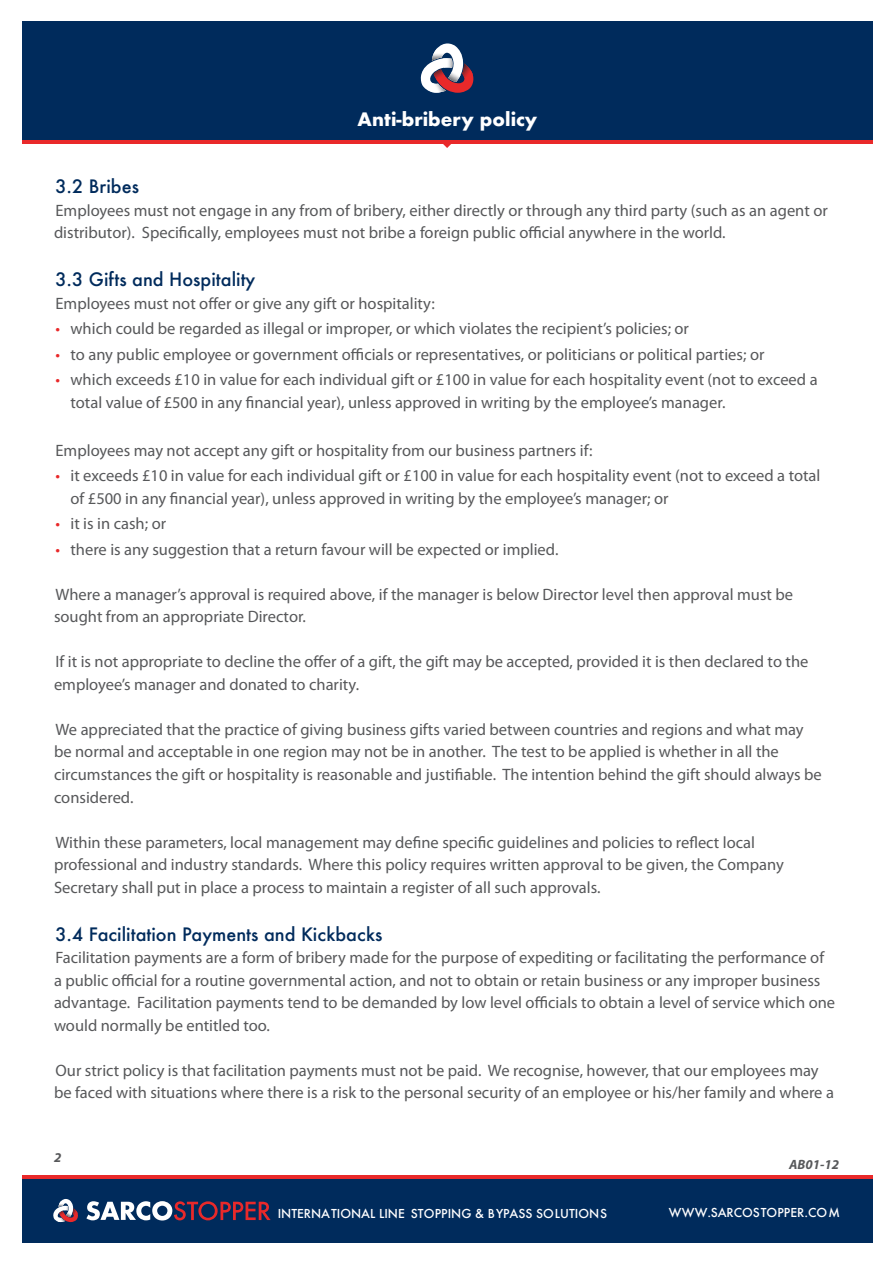
<style>
.page{position:relative;width:893px;height:1263px;background:#fff}
.page>*{position:absolute;margin:0;border:0;box-sizing:border-box;transform-origin:0 0}
.t1{font:500 18px "Futura";color:#002b5c}
.t2{font:700 18px "Futura";color:#fff}
.t3{font:16.5px/22.5px "Myriad Pro";color:#57585a}
.t4{font:italic 700 13.5px "Myriad Pro";color:#57585a}
.t5{font:500 12px "Futura";color:#fff}
.s1{color:#e9292a}
</style>
<div class="page">
<div style="left:22px;top:22px;width:850px;height:118px;background:#002b5c"></div>
<div style="left:22px;top:1179px;width:850px;height:63px;background:#002b5c"></div>
<svg style="left:420px;top:43px;width:54px;height:50px"></svg>
<img style="left:430px;top:83px;width:16px;height:10px">
<hr style="left:22px;top:140px;width:850px;height:3px;background:#e9292a">
<hr style="left:22px;top:1176px;width:850px;height:3px;background:#e9292a">
<svg style="left:441px;top:143px;width:12px;height:5px"></svg>
<svg style="left:86px;top:1201px;width:185px;height:19px"></svg>
<svg style="left:53px;top:1199px;width:25px;height:23px"></svg>
<p class="t2" style="left:357px;top:106px;width:181px">Anti-bribery policy</p>
<p class="t1" style="left:55px;top:174px;width:85px">3.2 Bribes</p>
<p class="t3" style="left:54px;top:199px;width:775px">Employees must not engage in any from of bribery, either directly or through any third party (such as an agent or distributor). Specifically, employees must not bribe a foreign public official anywhere in the world.</p>
<p class="t1" style="left:56px;top:267px;width:201px">3.3 Gifts and Hospitality</p>
<p class="t3" style="left:56px;top:292px;width:381px">Employees must not offer or give any gift or hospitality:</p>
<p class="t3" style="left:56px;top:317px;width:635px"><span class="s1">•</span> which could be regarded as illegal or improper, or which violates the recipient’s policies; or</p>
<p class="t3" style="left:56px;top:343px;width:710px"><span class="s1">•</span> to any public employee or government officials or representatives, or politicians or political parties; or</p>
<p class="t3" style="left:70px;top:368px;width:749px;text-indent:-15px"><span class="s1">•</span> which exceeds £10 in value for each individual gift or £100 in value for each hospitality event (not to exceed a total value of £500 in any financial year), unless approved in writing by the employee’s manager.</p>
<p class="t3" style="left:56px;top:439px;width:538px">Employees may not accept any gift or hospitality from our business partners if:</p>
<p class="t3" style="left:70px;top:464px;width:751px;text-indent:-15px"><span class="s1">•</span> it exceeds £10 in value for each individual gift or £100 in value for each hospitality event (not to exceed a total of £500 in any financial year), unless approved in writing by the employee’s manager; or</p>
<p class="t3" style="left:56px;top:512px;width:112px"><span class="s1">•</span> it is in cash; or</p>
<p class="t3" style="left:56px;top:538px;width:504px"><span class="s1">•</span> there is any suggestion that a return favour will be expected or implied.</p>
<p class="t3" style="left:54px;top:583px;width:741px">Where a manager’s approval is required above, if the manager is below Director level then approval must be sought from an appropriate Director.</p>
<p class="t3" style="left:54px;top:650px;width:756px">If it is not appropriate to decline the offer of a gift, the gift may be accepted, provided it is then declared to the employee’s manager and donated to charity.</p>
<p class="t3" style="left:54px;top:718px;width:769px">We appreciated that the practice of giving business gifts varied between countries and regions and what may be normal and acceptable in one region may not be in another. The test to be applied is whether in all the circumstances the gift or hospitality is reasonable and justifiable. The intention behind the gift should always be considered.</p>
<p class="t3" style="left:54px;top:830px;width:731px">Within these parameters, local management may define specific guidelines and policies to reflect local professional and industry standards. Where this policy requires written approval to be given, the Company<br>Secretary shall put in place a process to maintain a register of all such approvals.</p>
<p class="t1" style="left:56px;top:921px;width:328px">3.4 Facilitation Payments and Kickbacks</p>
<p class="t3" style="left:54px;top:946px;width:783px">Facilitation payments are a form of bribery made for the purpose of expediting or facilitating the performance of<br>a public official for a routine governmental action, and not to obtain or retain business or any improper business advantage. Facilitation payments tend to be demanded by low level officials to obtain a level of service which one would normally be entitled too.</p>
<p class="t3" style="left:54px;top:1058px;width:781px">Our strict policy is that facilitation payments must not be paid. We recognise, however, that our employees may be faced with situations where there is a risk to the personal security of an employee or his/her family and where a</p>
<p class="t4" style="left:54px;top:1148px;width:9px">2</p>
<p class="t4" style="left:789px;top:1156px;width:51px">AB01-12</p>
<p class="t5" style="left:278px;top:1205px;width:331px">INTERNATIONAL LINE STOPPING &amp; BYPASS SOLUTIONS</p>
<p class="t5" style="left:669px;top:1205px;width:173px">WWW.SARCOSTOPPER.COM</p>
</div>
